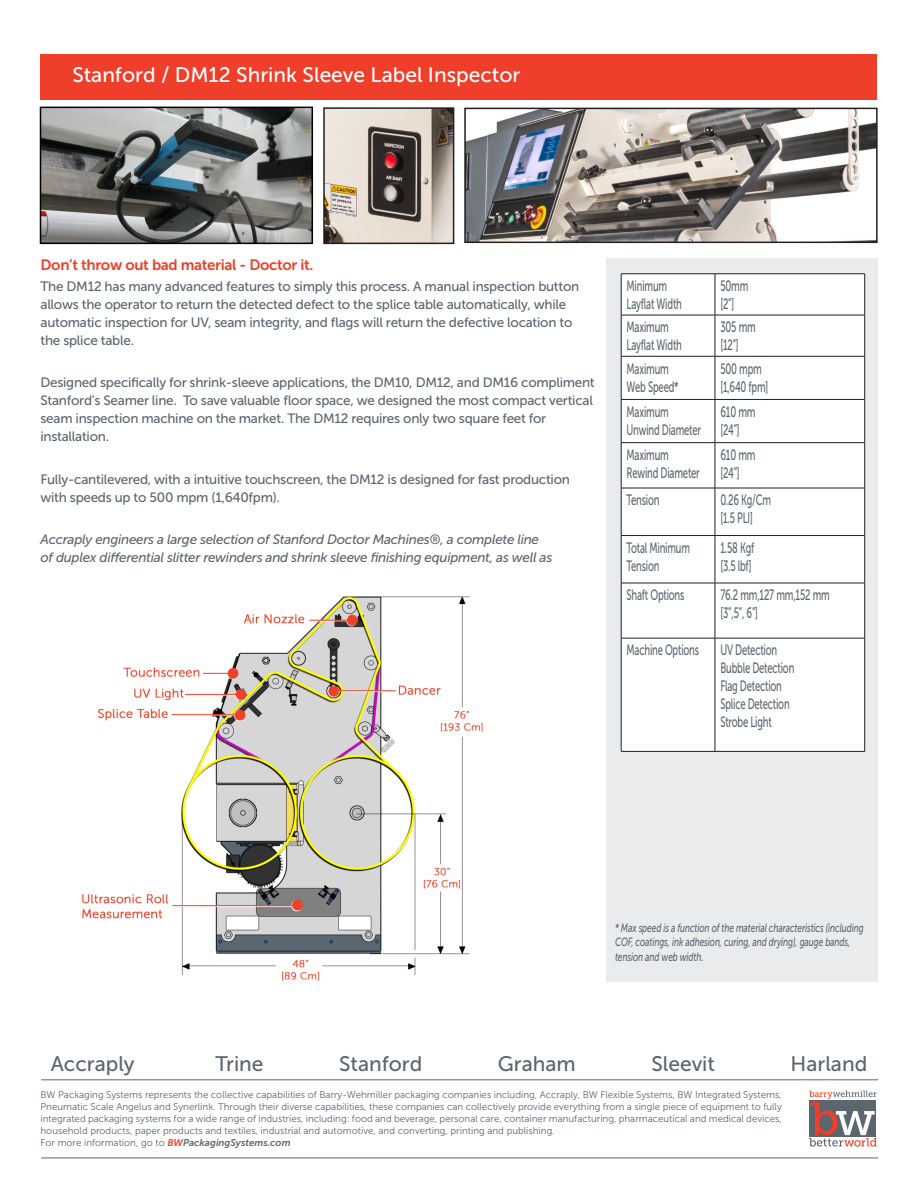
<style>
.page{position:relative;width:918px;height:1188px;background:#fff}
.page>*{position:absolute;margin:0;border:0;box-sizing:border-box;transform-origin:0 0}
.t1{font:21px "Museo Sans 500";color:#5c666f}
.Page_2_Heading{font:21px "Museo Sans 500";color:#fff}
.Page_2_Table_cells{font:15px/18px "Museo Sans 500";letter-spacing:-.02em;color:#5c666f;scale:.63 1}
.Page_2_Intro{font:15px "Museo Sans 700";letter-spacing:-.02em;color:#ef3e29}
.Page_2_Body{font:13.5px/18px "Museo Sans 500";letter-spacing:-.02em;color:#5c666f}
.Page_2_Body-2{font:italic 13.5px/18px "Museo Sans 500";letter-spacing:-.02em;color:#5c666f}
.t2{font:italic 12px/14.4px "Museo Sans 500";letter-spacing:-.01em;color:#5c666f;scale:.7 1}
.t3{font:9.75px/12px "Museo Sans 300";color:#5c666f}
.s1{font-family:"Museo Sans 700";font-style:italic;color:#ef4129}
.s2{font-family:"Museo Sans 700";font-style:italic}
</style>
<div class="page">
<div style="left:40px;top:54px;width:838px;height:45px;background:#ef3e29"></div>
<div style="left:606px;top:258px;width:272px;height:724px;background:#eaebed"></div>
<hr style="left:41px;top:1158px;width:837px;height:1px;background:#5c666f">
<hr style="left:41px;top:1080px;width:837px;height:1px;background:#5c666f">
<svg style="left:809px;top:1091px;width:68px;height:56px"></svg>
<div style="left:622px;top:275px;width:242px;height:40px;background:#fff"></div>
<div style="left:622px;top:316px;width:242px;height:435px;background:#fff"></div>
<hr style="left:621px;top:274px;width:94px;height:1px;background:#231f20">
<hr style="left:621px;top:274px;width:1px;height:41px;background:#231f20">
<hr style="left:715px;top:274px;width:150px;height:1px;background:#231f20">
<hr style="left:715px;top:274px;width:1px;height:41px;background:#231f20">
<hr style="left:864px;top:274px;width:1px;height:41px;background:#231f20">
<hr style="left:621px;top:315px;width:94px;height:1px;background:#231f20">
<hr style="left:621px;top:315px;width:1px;height:41px;background:#231f20">
<hr style="left:715px;top:315px;width:150px;height:1px;background:#231f20">
<hr style="left:715px;top:315px;width:1px;height:41px;background:#231f20">
<hr style="left:864px;top:315px;width:1px;height:41px;background:#231f20">
<hr style="left:621px;top:356px;width:94px;height:1px;background:#231f20">
<hr style="left:621px;top:356px;width:1px;height:43px;background:#231f20">
<hr style="left:715px;top:356px;width:150px;height:1px;background:#231f20">
<hr style="left:715px;top:356px;width:1px;height:43px;background:#231f20">
<hr style="left:864px;top:356px;width:1px;height:43px;background:#231f20">
<hr style="left:621px;top:399px;width:94px;height:1px;background:#231f20">
<hr style="left:621px;top:400px;width:1px;height:42px;background:#231f20">
<hr style="left:715px;top:399px;width:150px;height:1px;background:#231f20">
<hr style="left:715px;top:400px;width:1px;height:42px;background:#231f20">
<hr style="left:864px;top:400px;width:1px;height:42px;background:#231f20">
<hr style="left:621px;top:442px;width:94px;height:1px;background:#231f20">
<hr style="left:621px;top:443px;width:1px;height:45px;background:#231f20">
<hr style="left:715px;top:442px;width:150px;height:1px;background:#231f20">
<hr style="left:715px;top:443px;width:1px;height:45px;background:#231f20">
<hr style="left:864px;top:443px;width:1px;height:45px;background:#231f20">
<hr style="left:621px;top:488px;width:94px;height:1px;background:#231f20">
<hr style="left:621px;top:488px;width:1px;height:47px;background:#231f20">
<hr style="left:715px;top:488px;width:150px;height:1px;background:#231f20">
<hr style="left:715px;top:488px;width:1px;height:47px;background:#231f20">
<hr style="left:864px;top:488px;width:1px;height:47px;background:#231f20">
<hr style="left:621px;top:535px;width:94px;height:1px;background:#231f20">
<hr style="left:621px;top:536px;width:1px;height:47px;background:#231f20">
<hr style="left:715px;top:535px;width:150px;height:1px;background:#231f20">
<hr style="left:715px;top:536px;width:1px;height:47px;background:#231f20">
<hr style="left:864px;top:536px;width:1px;height:47px;background:#231f20">
<hr style="left:621px;top:583px;width:94px;height:1px;background:#231f20">
<hr style="left:621px;top:583px;width:1px;height:55px;background:#231f20">
<hr style="left:715px;top:583px;width:150px;height:1px;background:#231f20">
<hr style="left:715px;top:583px;width:1px;height:55px;background:#231f20">
<hr style="left:864px;top:583px;width:1px;height:55px;background:#231f20">
<hr style="left:621px;top:638px;width:94px;height:1px;background:#231f20">
<hr style="left:621px;top:638px;width:1px;height:113px;background:#231f20">
<hr style="left:715px;top:638px;width:150px;height:1px;background:#231f20">
<hr style="left:715px;top:638px;width:1px;height:113px;background:#231f20">
<hr style="left:864px;top:638px;width:1px;height:113px;background:#231f20">
<hr style="left:621px;top:751px;width:94px;height:1px;background:#231f20">
<hr style="left:715px;top:751px;width:150px;height:1px;background:#231f20">
<img style="left:326px;top:110px;width:125px;height:131px">
<div style="left:323px;top:107px;width:131px;height:137px;border:2px solid #231f20"></div>
<img style="left:43px;top:110px;width:267px;height:131px">
<div style="left:40px;top:107px;width:273px;height:137px;border:2px solid #000"></div>
<img style="left:467px;top:111px;width:408px;height:129px">
<div style="left:464px;top:108px;width:414px;height:135px;border:2px solid #231f20"></div>
<img style="left:82px;top:596px;width:401px;height:385px">
<p class="Page_2_Heading" style="left:72px;top:63px;width:450px">Stanford / DM12 Shrink Sleeve Label Inspector</p>
<p class="Page_2_Intro" style="left:40px;top:256px;width:274px">Don’t throw out bad material - Doctor it.</p>
<p class="Page_2_Body" style="left:40px;top:277px;width:540px">The DM12 has many advanced features to simply this process. A manual inspection button allows the operator to return the detected defect to the splice table automatically, while automatic inspection for UV, seam integrity, and flags will return the defective location to the splice table.</p>
<p class="Page_2_Body" style="left:40px;top:374px;width:556px">Designed specifically for shrink-sleeve applications, the DM10, DM12, and DM16 compliment Stanford’s Seamer line. To save valuable floor space, we designed the most compact vertical seam inspection machine on the market. The DM12 requires only two square feet for installation.</p>
<p class="Page_2_Body" style="left:40px;top:470px;width:531px">Fully-cantilevered, with a intuitive touchscreen, the DM12 is designed for fast production with speeds up to 500 mpm (1,640fpm).</p>
<p class="Page_2_Body-2" style="left:40px;top:531px;width:513px">Accraply engineers a large selection of Stanford Doctor Machines®, a complete line of duplex differential slitter rewinders and shrink sleeve finishing equipment, as well as</p>
<p class="Page_2_Table_cells" style="left:627px;top:277px;width:89px">Minimum<br>Layflat Width</p>
<p class="Page_2_Table_cells" style="left:720px;top:277px;width:46px">50mm [2”]</p>
<p class="Page_2_Table_cells" style="left:627px;top:318px;width:89px">Maximum<br>Layflat Width</p>
<p class="Page_2_Table_cells" style="left:720px;top:318px;width:58px">305 mm [12”]</p>
<p class="Page_2_Table_cells" style="left:627px;top:359px;width:84px">Maximum<br>Web Speed*</p>
<p class="Page_2_Table_cells" style="left:720px;top:359px;width:67px">500 mpm</p>
<p class="Page_2_Table_cells" style="left:720px;top:377px;width:78px">[1,640 fpm]</p>
<p class="Page_2_Table_cells" style="left:627px;top:403px;width:120px">Maximum<br>Unwind Diameter</p>
<p class="Page_2_Table_cells" style="left:720px;top:403px;width:57px">610 mm</p>
<p class="Page_2_Table_cells" style="left:720px;top:421px;width:32px">[24”]</p>
<p class="Page_2_Table_cells" style="left:627px;top:446px;width:118px">Maximum<br>Rewind Diameter</p>
<p class="Page_2_Table_cells" style="left:720px;top:446px;width:57px">610 mm</p>
<p class="Page_2_Table_cells" style="left:720px;top:464px;width:32px">[24”]</p>
<p class="Page_2_Table_cells" style="left:627px;top:491px;width:54px">Tension</p>
<p class="Page_2_Table_cells" style="left:720px;top:491px;width:82px">0.26 Kg/Cm</p>
<p class="Page_2_Table_cells" style="left:720px;top:509px;width:53px">[1.5 PLI]</p>
<p class="Page_2_Table_cells" style="left:627px;top:539px;width:102px">Total Minimum<br>Tension</p>
<p class="Page_2_Table_cells" style="left:720px;top:539px;width:55px">1.58 Kgf</p>
<p class="Page_2_Table_cells" style="left:720px;top:557px;width:51px">[3.5 lbf]</p>
<p class="Page_2_Table_cells" style="left:627px;top:586px;width:93px">Shaft Options</p>
<p class="Page_2_Table_cells" style="left:720px;top:586px;width:175px">76.2 mm,127 mm,152 mm</p>
<p class="Page_2_Table_cells" style="left:720px;top:604px;width:61px">[3”,5”, 6”]</p>
<p class="Page_2_Table_cells" style="left:627px;top:641px;width:117px">Machine Options</p>
<p class="Page_2_Table_cells" style="left:720px;top:641px;width:92px">UV Detection</p>
<p class="Page_2_Table_cells" style="left:720px;top:659px;width:119px">Bubble Detection</p>
<p class="Page_2_Table_cells" style="left:720px;top:677px;width:99px">Flag Detection</p>
<p class="Page_2_Table_cells" style="left:720px;top:695px;width:112px">Splice Detection</p>
<p class="Page_2_Table_cells" style="left:720px;top:713px;width:83px">Strobe Light</p>
<p class="t2" style="left:615px;top:921px;width:357px">* Max speed is a function of the material characteristics (including<br>COF, coatings, ink adhesion, curing, and drying), gauge bands, tension and web width.</p>
<h1 class="t1" style="left:51px;top:1052px;width:85px">Accraply</h1>
<h1 class="t1" style="left:216px;top:1052px;width:49px">Trine</h1>
<h1 class="t1" style="left:339px;top:1052px;width:85px">Stanford</h1>
<h1 class="t1" style="left:498px;top:1052px;width:79px">Graham</h1>
<h1 class="t1" style="left:651px;top:1052px;width:65px">Sleevit</h1>
<h1 class="t1" style="left:791px;top:1052px;width:78px">Harland</h1>
<p class="t3" style="left:40px;top:1089px;width:743px">BW Packaging Systems represents the collective capabilities of Barry-Wehmiller packaging companies including, Accraply, BW Flexible Systems, BW Integrated Systems, Pneumatic Scale Angelus and Synerlink. Through their diverse capabilities, these companies can collectively provide everything from a single piece of equipment to fully integrated packaging systems for a wide range of industries, including: food and beverage, personal care, container manufacturing, pharmaceutical and medical devices, household products, paper products and textiles, industrial and automotive, and converting, printing and publishing.<br>For more information, go to <span class="s1">BW</span><span class="s2">PackagingSystems.com</span></p>
</div>
